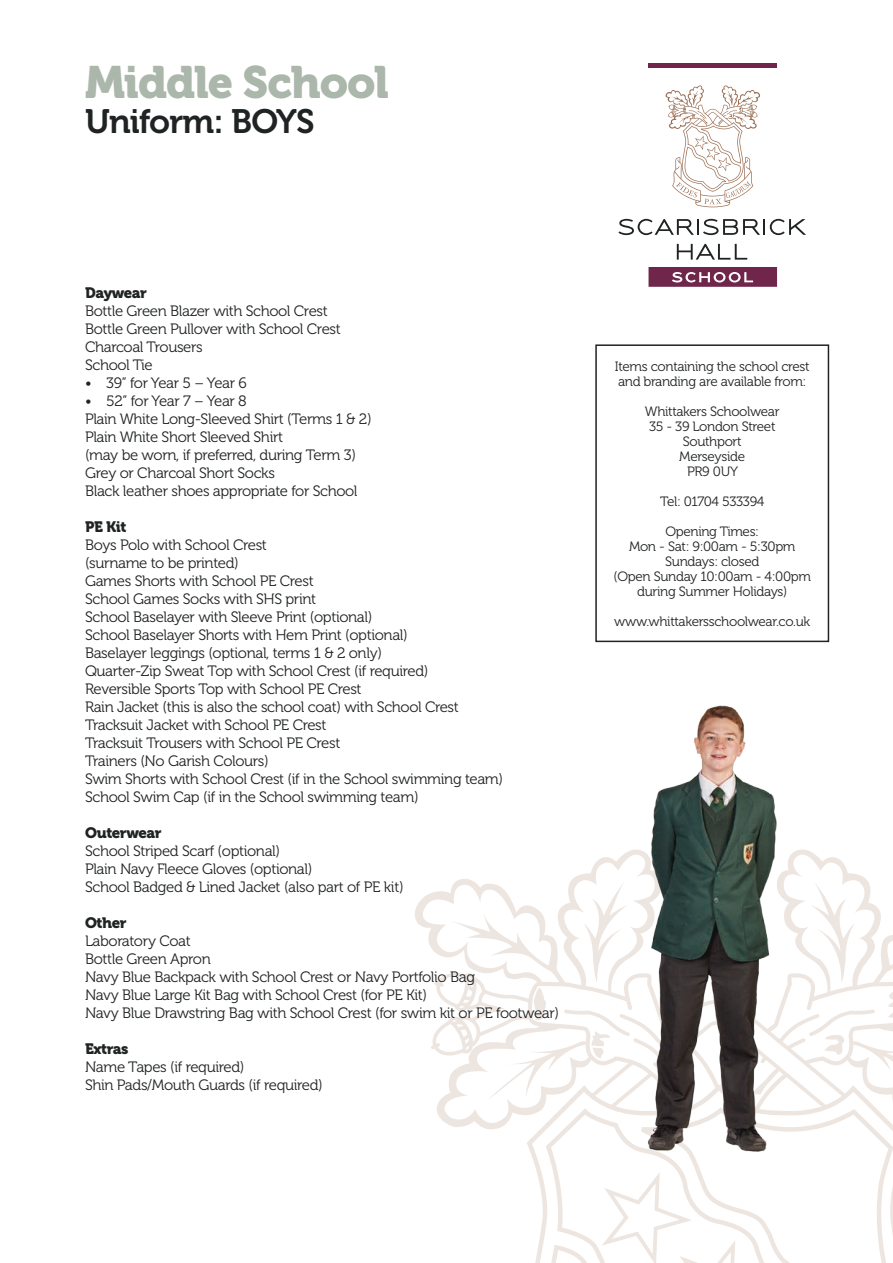
<style>
.page{position:relative;width:893px;height:1263px;background:#fff}
.page>*{position:absolute;margin:0;border:0;box-sizing:border-box;transform-origin:0 0}
.t1{font:45px "Museo 900";letter-spacing:-.025em;color:#acb7ac}
.t2{font:33.75px "Museo 700";letter-spacing:-.025em;color:#202323}
.t3{font:15px/18px "Museo 300";letter-spacing:-.025em;color:#202323}
.t4{font:15px "Museo 900";letter-spacing:-.025em;color:#202323}
.t5{font:13.5px/15px "Museo 300";letter-spacing:-.025em;color:#202323;text-align:center}
</style>
<div class="page">
<svg style="left:415px;top:849px;width:478px;height:414px"></svg>
<svg style="left:811px;top:881px;width:44px;height:101px"></svg>
<svg style="left:584px;top:881px;width:40px;height:101px"></svg>
<svg style="left:533px;top:986px;width:15px;height:36px"></svg>
<svg style="left:564px;top:1009px;width:60px;height:86px"></svg>
<svg style="left:809px;top:1009px;width:66px;height:47px"></svg>
<svg style="left:886px;top:987px;width:7px;height:31px"></svg>
<hr style="left:648px;top:64px;width:129px;height:4px;background:#6f264a">
<svg style="left:618px;top:219px;width:188px;height:16px"></svg>
<svg style="left:677px;top:244px;width:70px;height:16px"></svg>
<svg style="left:665px;top:85px;width:96px;height:122px"></svg>
<svg style="left:648px;top:267px;width:129px;height:20px;background:#814261"></svg>
<div style="left:595px;top:344px;width:234px;height:298px;border:2px solid #202323"></div>
<img style="left:624px;top:705px;width:177px;height:463px">
<h1 class="t1" style="left:85px;top:56px;width:305px">Middle School</h1>
<h2 class="t2" style="left:85px;top:103px;width:231px">Uniform: BOYS</h2>
<p class="t4" style="left:85px;top:284px;width:64px">Daywear</p>
<p class="t3" style="left:85px;top:302px;width:257px">Bottle Green Blazer with School Crest<br>Bottle Green Pullover with School Crest<br>Charcoal Trousers<br>School Tie</p>
<p class="t3" style="left:85px;top:374px;width:163px">• 39” for Year 5 – Year 6</p>
<p class="t3" style="left:85px;top:392px;width:288px">• 52” for Year 7 – Year 8<br>Plain White Long-Sleeved Shirt (Terms 1 &amp; 2)<br>Plain White Short Sleeved Shirt<br>(may be worn, if preferred, during Term 3)<br>Grey or Charcoal Short Socks<br>Black leather shoes appropriate for School</p>
<p class="t4" style="left:85px;top:518px;width:43px">PE Kit</p>
<p class="t3" style="left:85px;top:536px;width:420px">Boys Polo with School Crest<br>(surname to be printed)<br>Games Shorts with School PE Crest<br>School Games Socks with SHS print<br>School Baselayer with Sleeve Print (optional)<br>School Baselayer Shorts with Hem Print (optional)<br>Baselayer leggings (optional, terms 1 &amp; 2 only)<br>Quarter-Zip Sweat Top with School Crest (if required)<br>Reversible Sports Top with School PE Crest<br>Rain Jacket (this is also the school coat) with School Crest Tracksuit Jacket with School PE Crest<br>Tracksuit Trousers with School PE Crest<br>Trainers (No Garish Colours)<br>Swim Shorts with School Crest (if in the School swimming team)<br>School Swim Cap (if in the School swimming team)</p>
<p class="t4" style="left:85px;top:824px;width:78px">Outerwear</p>
<p class="t3" style="left:85px;top:842px;width:320px">School Striped Scarf (optional)<br>Plain Navy Fleece Gloves (optional)<br>School Badged &amp; Lined Jacket (also part of PE kit)</p>
<p class="t4" style="left:85px;top:914px;width:43px">Other</p>
<p class="t3" style="left:85px;top:932px;width:476px">Laboratory Coat<br>Bottle Green Apron<br>Navy Blue Backpack with School Crest or Navy Portfolio Bag<br>Navy Blue Large Kit Bag with School Crest (for PE Kit)<br>Navy Blue Drawstring Bag with School Crest (for swim kit or PE footwear)</p>
<p class="t4" style="left:85px;top:1040px;width:45px">Extras</p>
<p class="t3" style="left:85px;top:1058px;width:239px">Name Tapes (if required)<br>Shin Pads/Mouth Guards (if required)</p>
<p class="t5" style="left:615px;top:359px;width:196px;text-align:left">Items containing the school crest and branding are available from:</p>
<p class="t5" style="left:645px;top:404px;width:136px">Whittakers Schoolwear<br>35 - 39 London Street<br>Southport<br>Merseyside<br>PR9 0UY</p>
<p class="t5" style="left:660px;top:494px;width:106px">Tel: 01704 533394</p>
<p class="t5" style="left:613px;top:524px;width:199px">Opening Times:<br>Mon - Sat: 9:00am - 5:30pm<br>Sundays: closed<br>(Open Sunday 10:00am - 4:00pm during Summer Holidays)</p>
<p class="t5" style="left:614px;top:614px;width:197px">www.whittakersschoolwear.co.uk</p>
</div>
